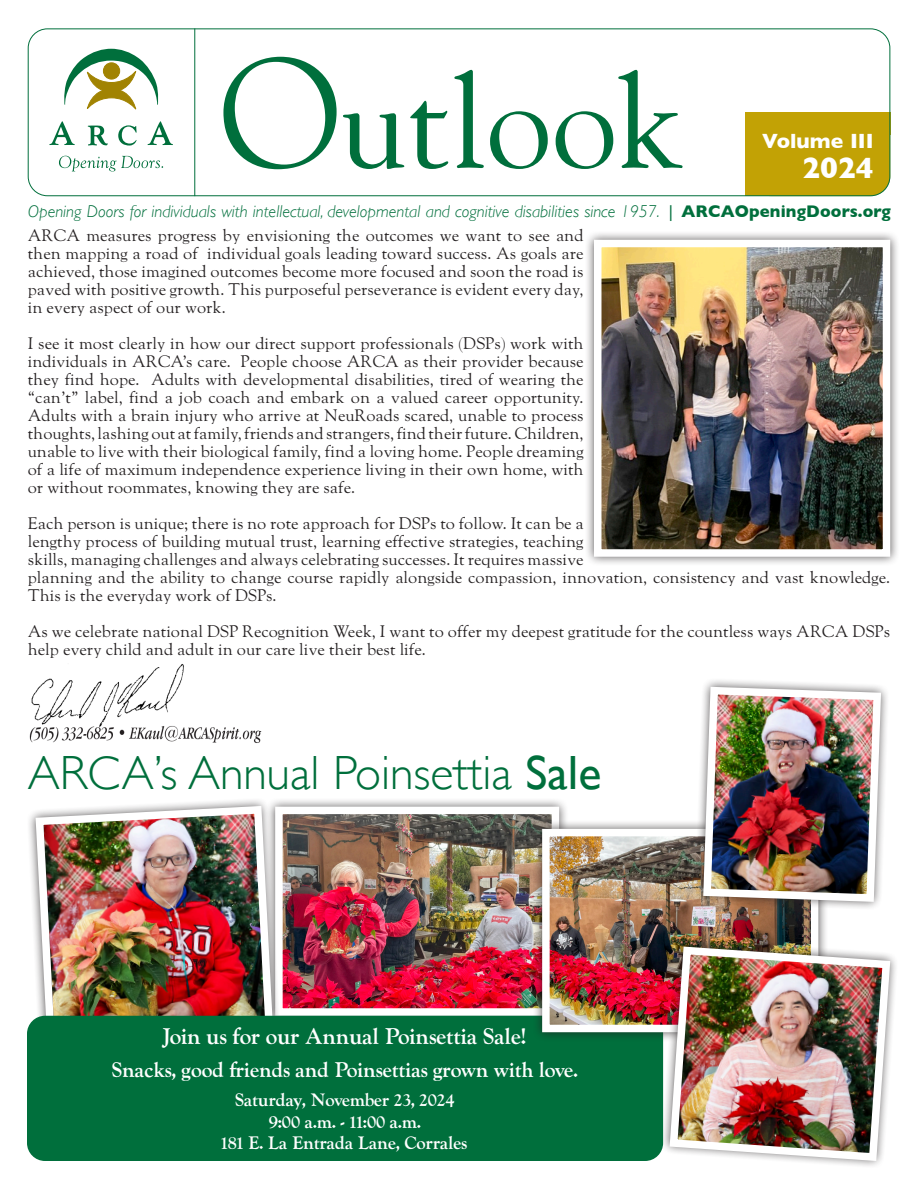
<style>
.page{position:relative;width:918px;height:1188px;background:#fff}
.page>*{position:absolute;margin:0;border:0;box-sizing:border-box;transform-origin:0 0}
.t1{font:300 48px "Gill Sans";color:#006f3c}
.t2{font:700 30px "Gill Sans";color:#fff}
.t3{font:700 22.5px "LTC Goudy Oldstyle Pro";color:#fff}
.t4{font:700 21px "LTC Goudy Oldstyle Pro";color:#fff}
.t5{font:700 21px "Gill Sans";color:#fff}
.t6{font:700 18px/21.6px "LTC Goudy Oldstyle Pro";color:#fff;text-align:center}
.t7{font:italic 300 17.1px "Gill Sans";color:#006f3c}
.t8{font:16.5px/18px "LTC Goudy Oldstyle Pro";color:#231f20;text-align:justify}
.s1{font-weight:400}
.s2{font-weight:700;font-style:normal}
</style>
<div class="page">
<div style="left:751px;top:115px;width:139px;height:81px;background:#c2a205;border-radius:20px"></div>
<div style="left:751px;top:112px;width:139px;height:23px;background:#c2a205"></div>
<div style="left:745px;top:112px;width:24px;height:84px;background:#c2a205"></div>
<svg style="left:223px;top:57px;width:460px;height:112px"></svg>
<hr style="left:194px;top:28px;width:1px;height:168px;background:#006f3c">
<svg style="left:88px;top:126px;width:20px;height:20px"></svg>
<svg style="left:148px;top:121px;width:25px;height:24px"></svg>
<svg style="left:49px;top:121px;width:26px;height:24px"></svg>
<svg style="left:64px;top:49px;width:95px;height:60px"></svg>
<svg style="left:118px;top:125px;width:19px;height:21px"></svg>
<svg style="left:59px;top:156px;width:104px;height:15px"></svg>
<div style="left:28px;top:28px;width:862px;height:168px;border:1px solid #006f3c;border-radius:19px"></div>
<div style="left:265px;top:797px;width:304px;height:228px;background:#231f20;opacity:.75"></div>
<img style="left:284px;top:816px;width:266px;height:191px">
<div style="left:275px;top:807px;width:284px;height:209px;border:8px solid #fff"></div>
<svg style="left:27px;top:797px;width:256px;height:233px"></svg>
<img style="left:32px;top:802px;width:245px;height:219px">
<div style="left:27px;top:1016px;width:636px;height:145px;background:#006f3c;border-radius:18px"></div>
<div style="left:532px;top:819px;width:296px;height:223px;background:#231f20;opacity:.75"></div>
<img style="left:551px;top:838px;width:258px;height:185px">
<div style="left:542px;top:829px;width:276px;height:203px;border:8px solid #fff"></div>
<svg style="left:693px;top:680px;width:194px;height:232px"></svg>
<img style="left:699px;top:683px;width:186px;height:223px">
<img style="left:659px;top:936px;width:237px;height:230px">
<img style="left:666px;top:943px;width:228px;height:222px">
<img style="left:29px;top:664px;width:233px;height:79px">
<div style="left:584px;top:230px;width:316px;height:336px;background:#231f20;opacity:.75"></div>
<img style="left:603px;top:249px;width:278px;height:299px">
<div style="left:594px;top:240px;width:296px;height:317px;border:8px solid #fff"></div>
<p class="t5" style="left:762px;top:125px;width:113px">Volume III</p>
<h2 class="t2" style="left:802px;top:144px;width:73px">2024</h2>
<p class="t7" style="left:28px;top:201px;width:865px">Opening Doors for individuals with intellectual, developmental and cognitive disabilities since 1957. <span class="s1">|</span> <span class="s2">ARCAOpeningDoors.org</span></p>
<p class="t8" style="left:28px;top:227px;width:557px">ARCA measures progress by envisioning the outcomes we want to see and then mapping a road of individual goals leading toward success. As goals are achieved, those imagined outcomes become more focused and soon the road is paved with positive growth. This purposeful perseverance is evident every day, in every aspect of our work.</p>
<p class="t8" style="left:28px;top:335px;width:557px">I see it most clearly in how our direct support professionals (DSPs) work with individuals in ARCA’s care. People choose ARCA as their provider because they find hope. Adults with developmental disabilities, tired of wearing the “can’t” label, find a job coach and embark on a valued career opportunity.<br>Adults with a brain injury who arrive at NeuRoads scared, unable to process thoughts, lashing out at family, friends and strangers, find their future. Children, unable to live with their biological family, find a loving home. People dreaming of a life of maximum independence experience living in their own home, with or without roommates, knowing they are safe.</p>
<p class="t8" style="left:28px;top:515px;width:864px;text-align:left">Each person is unique; there is no rote approach for DSPs to follow. It can be a<br>lengthy process of building mutual trust, learning effective strategies, teaching<br>skills, managing challenges and always celebrating successes. It requires massive<br>planning and the ability to change course rapidly alongside compassion, innovation, consistency and vast knowledge.<br>This is the everyday work of DSPs.</p>
<p class="t8" style="left:28px;top:623px;width:864px">As we celebrate national DSP Recognition Week, I want to offer my deepest gratitude for the countless ways ARCA DSPs help every child and adult in our care live their best life.</p>
<h1 class="t1" style="left:28px;top:736px;width:575px">ARCA’s Annual Poinsettia <span class="s1">Sale</span></h1>
<h3 class="t3" style="left:163px;top:1023px;width:365px">Join us for our Annual Poinsettia Sale!</h3>
<p class="t4" style="left:112px;top:1057px;width:468px">Snacks, good friends and Poinsettias grown with love.</p>
<p class="t6" style="left:221px;top:1090px;width:248px">Saturday, November 23, 2024<br>9:00 a.m. - 11:00 a.m.<br>181 E. La Entrada Lane, Corrales</p>
</div>
